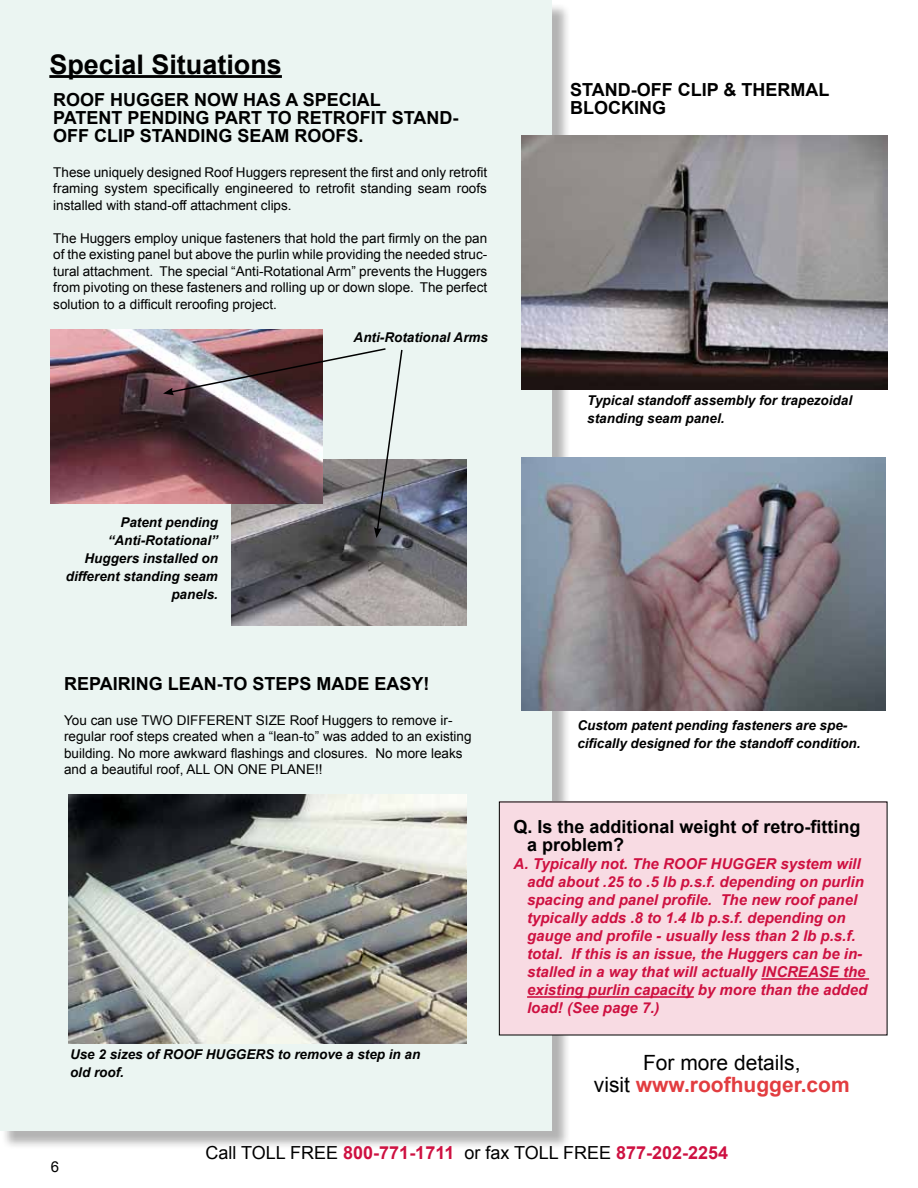
<style>
.page{position:relative;width:918px;height:1188px;background:#fff}
.page>*{position:absolute;margin:0;border:0;box-sizing:border-box;transform-origin:0 0}
.t1{font:700 27px "Arial";color:#000}
.t2{font:21px/22.5px "Arial";color:#000;text-align:center}
.t3{font:700 18px/18px "Arial";color:#000}
.t4{font:18px "Arial";color:#000}
.t5{font:italic 700 15px/18px "Arial";color:#ce1141}
.t6{font:15px "Arial";color:#000}
.t7{font:13.5px/16.5px "Arial";color:#000;text-align:justify}
.t8{font:italic 700 13.5px/18px "Arial";color:#000}
.s1{font-weight:700;color:#e23d40}
.s2{font-weight:700;color:#ce1141}
</style>
<div class="page">
<div style="left:1px;top:2px;width:570px;height:1148px;background:#000;opacity:.3"></div>
<div style="left:0;top:0;width:552px;height:1131px;background:#ebf5f2"></div>
<div style="left:499px;top:802px;width:388px;height:233px;background:#f8dbe3"></div>
<hr style="left:49px;top:75px;width:233px;height:3px;background:#000">
<img style="left:231px;top:459px;width:236px;height:166px">
<img style="left:68px;top:795px;width:399px;height:249px">
<img style="left:522px;top:135px;width:366px;height:254px">
<hr style="left:761px;top:978px;width:108px;height:2px;background:#ce1141">
<hr style="left:527px;top:996px;width:167px;height:2px;background:#ce1141">
<img style="left:51px;top:330px;width:272px;height:173px">
<img style="left:521px;top:458px;width:365px;height:252px">
<svg style="left:163px;top:347px;width:241px;height:191px"></svg>
<h1 class="t1" style="left:49px;top:46px;width:234px">Special Situations</h1>
<h3 class="t3" style="left:53px;top:91px;width:407px">ROOF HUGGER NOW HAS A SPECIAL<br>PATENT PENDING PART TO RETROFIT STAND-<br>OFF CLIP STANDING SEAM ROOFS.</h3>
<p class="t7" style="left:53px;top:164px;width:436px">These uniquely designed Roof Huggers represent the first and only retrofit framing system specifically engineered to retrofit standing seam roofs installed with stand-off attachment clips.</p>
<p class="t7" style="left:53px;top:230px;width:436px">The Huggers employ unique fasteners that hold the part firmly on the pan of the existing panel but above the purlin while providing the needed struc&shy;tural attachment. The special “Anti-Rotational Arm” prevents the Huggers from pivoting on these fasteners and rolling up or down slope. The perfect solution to a difficult reroofing project.</p>
<p class="t8" style="left:354px;top:328px;width:136px">Anti-Rotational Arms</p>
<h3 class="t3" style="left:570px;top:81px;width:261px">STAND-OFF CLIP &amp; THERMAL<br>BLOCKING</h3>
<p class="t8" style="left:587px;top:392px;width:266px">Typical standoff assembly for trapezoidal standing seam panel.</p>
<p class="t8" style="left:66px;top:514px;width:154px;text-align:right">Patent pending “Anti-Rotational”<br>Huggers installed on different standing seam panels.</p>
<h3 class="t3" style="left:64px;top:675px;width:367px">REPAIRING LEAN-TO STEPS MADE EASY!</h3>
<p class="t7" style="left:64px;top:712px;width:409px;text-align:left">You can use TWO DIFFERENT SIZE Roof Huggers to remove ir&shy;regular roof steps created when a “lean-to” was added to an existing building. No more awkward flashings and closures. No more leaks and a beautiful roof, ALL ON ONE PLANE!!</p>
<p class="t8" style="left:70px;top:1045px;width:352px">Use 2 sizes of ROOF HUGGERS to remove a step in an old roof.</p>
<p class="t8" style="left:577px;top:717px;width:285px">Custom patent pending fasteners are spe&shy;cifically designed for the standoff condition.</p>
<h3 class="t3" style="left:527px;top:819px;width:335px;text-indent:-14px">Q. Is the additional weight of retro-fitting a problem?</h3>
<p class="t5" style="left:527px;top:856px;width:342px;text-indent:-14px">A. Typically not. The ROOF HUGGER system will add about .25 to .5 lb p.s.f. depending on purlin spacing and panel profile. The new roof panel typically adds .8 to 1.4 lb p.s.f. depending on gauge and profile - usually less than 2 lb p.s.f. total. If this is an issue, the Huggers can be in&shy;stalled in a way that will actually INCREASE the existing purlin capacity by more than the added load! (See page 7.)</p>
<h2 class="t2" style="left:594px;top:1051px;width:257px">For more details,<br>visit <span class="s1">www.roofhugger.com</span></h2>
<p class="t6" style="left:51px;top:1157px;width:10px">6</p>
<h3 class="t4" style="left:206px;top:1141px;width:524px">Call TOLL FREE <span class="s2">800-771-1711</span> or fax TOLL FREE <span class="s2">877-202-2254</span></h3>
</div>
